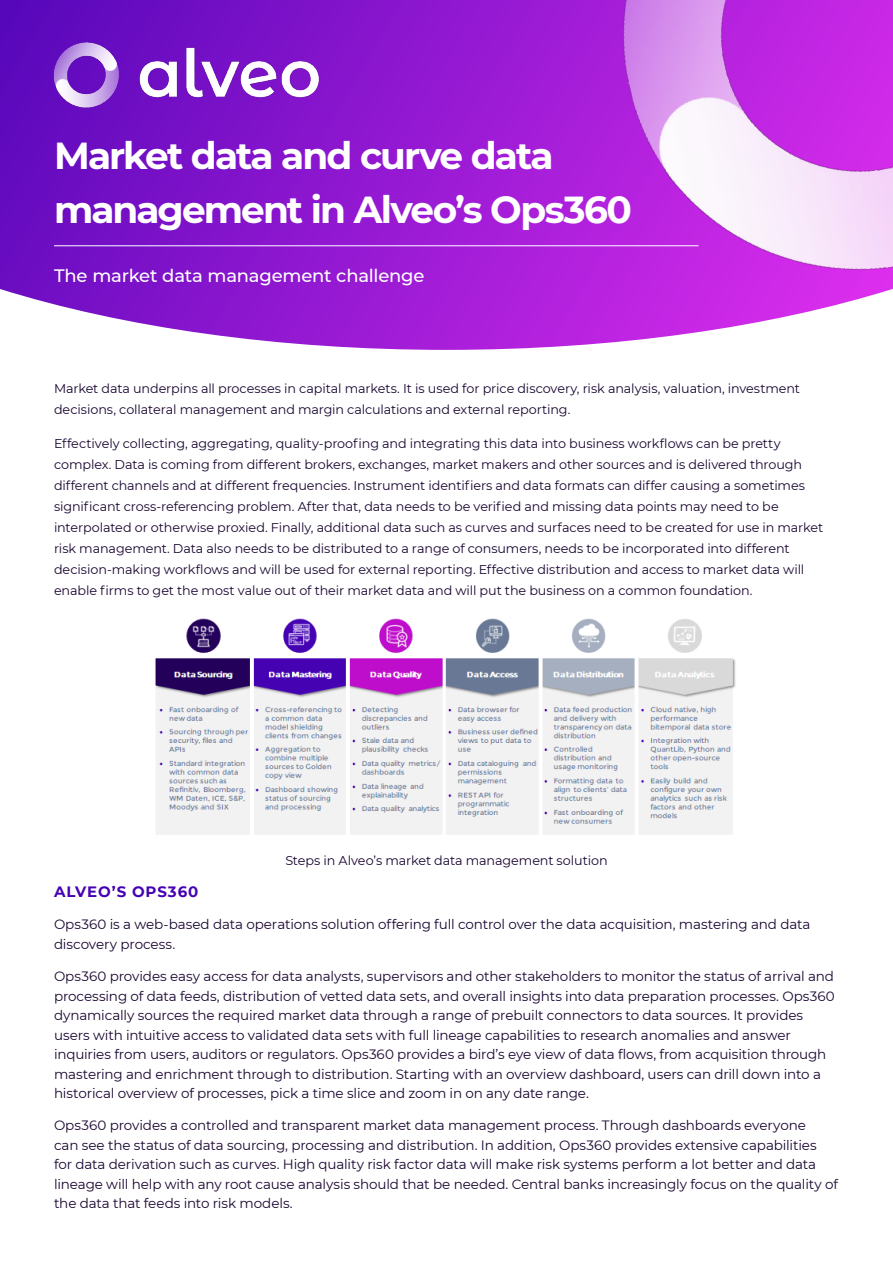
<style>
.page{position:relative;width:893px;height:1263px;background:#fff}
.page>*{position:absolute;margin:0;border:0;box-sizing:border-box;transform-origin:0 0}
.t1{font:700 37.5px/54px "Montserrat";letter-spacing:-.05em;color:#fff}
.t2{font:500 18px "Montserrat";letter-spacing:-.015em;color:#fff}
.t3{font:700 15px "Montserrat";letter-spacing:.06em;color:#4502b3}
.t4{font:13.5px/19.5px "Montserrat";letter-spacing:-.01em;color:#190530}
.t5{font:12.75px/21px "Montserrat";letter-spacing:-.005em;color:#190530}
</style>
<div class="page">
<svg style="left:0;top:0;width:546px;height:350px;background:#8e21cf"></svg>
<hr style="left:54px;top:245px;width:644px;height:1px;background:#fff">
<img style="left:53px;top:32px;width:275px;height:88px">
<img style="left:546px;top:0;width:347px;height:348px">
<img style="left:155px;top:618px;width:581px;height:217px">
<h1 class="t1" style="left:54px;top:127px;width:580px">Market data and curve data management in Alveo’s Ops360</h1>
<h2 class="t2" style="left:54px;top:263px;width:372px">The market data management challenge</h2>
<p class="t5" style="left:54px;top:377px;width:748px">Market data underpins all processes in capital markets. It is used for price discovery, risk analysis, valuation, investment decisions, collateral management and margin calculations and external reporting.</p>
<p class="t5" style="left:54px;top:432px;width:771px">Effectively collecting, aggregating, quality-proofing and integrating this data into business workflows can be pretty complex. Data is coming from different brokers, exchanges, market makers and other sources and is delivered through different channels and at different frequencies. Instrument identifiers and data formats can differ causing a sometimes significant cross-referencing problem. After that, data needs to be verified and missing data points may need to be interpolated or otherwise proxied. Finally, additional data such as curves and surfaces need to be created for use in market risk management. Data also needs to be distributed to a range of consumers, needs to be incorporated into different decision-making workflows and will be used for external reporting. Effective distribution and access to market data will enable firms to get the most value out of their market data and will put the business on a common foundation.</p>
<p class="t5" style="left:285px;top:849px;width:324px">Steps in Alveo’s market data management solution</p>
<p class="t3" style="left:54px;top:881px;width:146px">ALVEO’S OPS360</p>
<p class="t4" style="left:54px;top:914px;width:758px">Ops360 is a web-based data operations solution offering full control over the data acquisition, mastering and data discovery process.</p>
<p class="t4" style="left:54px;top:966px;width:782px">Ops360 provides easy access for data analysts, supervisors and other stakeholders to monitor the status of arrival and processing of data feeds, distribution of vetted data sets, and overall insights into data preparation processes. Ops360 dynamically sources the required market data through a range of prebuilt connectors to data sources. It provides users with intuitive access to validated data sets with full lineage capabilities to research anomalies and answer inquiries from users, auditors or regulators. Ops360 provides a bird’s eye view of data flows, from acquisition through mastering and enrichment through to distribution. Starting with an overview dashboard, users can drill down into a historical overview of processes, pick a time slice and zoom in on any date range.</p>
<p class="t4" style="left:54px;top:1115px;width:785px">Ops360 provides a controlled and transparent market data management process. Through dashboards everyone<br>can see the status of data sourcing, processing and distribution. In addition, Ops360 provides extensive capabilities for data derivation such as curves. High quality risk factor data will make risk systems perform a lot better and data lineage will help with any root cause analysis should that be needed. Central banks increasingly focus on the quality of the data that feeds into risk models.</p>
</div>
